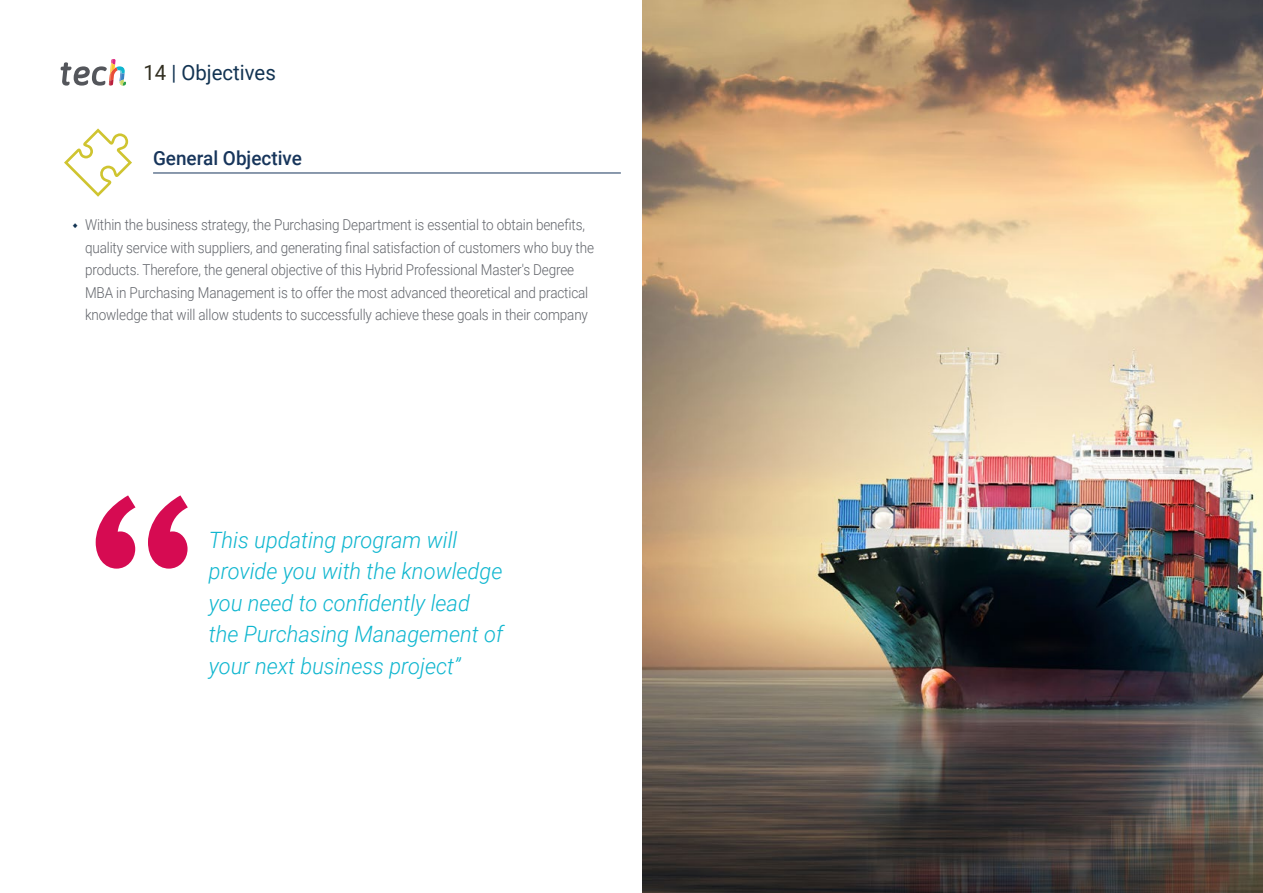
<style>
.page{position:relative;width:1263px;height:893px;background:#fff}
.page>*{position:absolute;margin:0;border:0;box-sizing:border-box;transform-origin:0 0}
.t1{font:italic 300 22.5px/31.5px "Roboto";color:#0fb6cf}
.t2{font:21px "Roboto";color:#123352}
.t3{font:500 19.5px "Roboto";color:#17355b}
.t4{font:300 15px/22.5px "Roboto";letter-spacing:-.01em;color:#61646a;scale:.9 1}
.s1{color:#312e20}
</style>
<div class="page">
<svg style="left:61px;top:59px;width:65px;height:27px"></svg>
<img style="left:642px;top:0;width:621px;height:893px">
<hr style="left:153px;top:173px;width:468px;height:1px;background:#17355b">
<svg style="left:64px;top:128px;width:68px;height:69px"></svg>
<svg style="left:96px;top:495px;width:92px;height:74px"></svg>
<h2 class="t2" style="left:144px;top:57px;width:134px"><span class="s1">14</span> | Objectives</h2>
<h3 class="t3" style="left:153px;top:144px;width:150px">General Objective</h3>
<p class="t4" style="left:85px;top:213px;width:567px">Within the business strategy, the Purchasing Department is essential to obtain benefits, quality service with suppliers, and generating final satisfaction of customers who buy the products. Therefore, the general objective of this Hybrid Professional Master's Degree MBA in Purchasing Management is to offer the most advanced theoretical and practical knowledge that will allow students to successfully achieve these goals in their company</p>
<h1 class="t1" style="left:209px;top:523px;width:296px">This updating program will provide you with the knowledge you need to confidently lead the Purchasing Management of your next business project”</h1>
</div>
